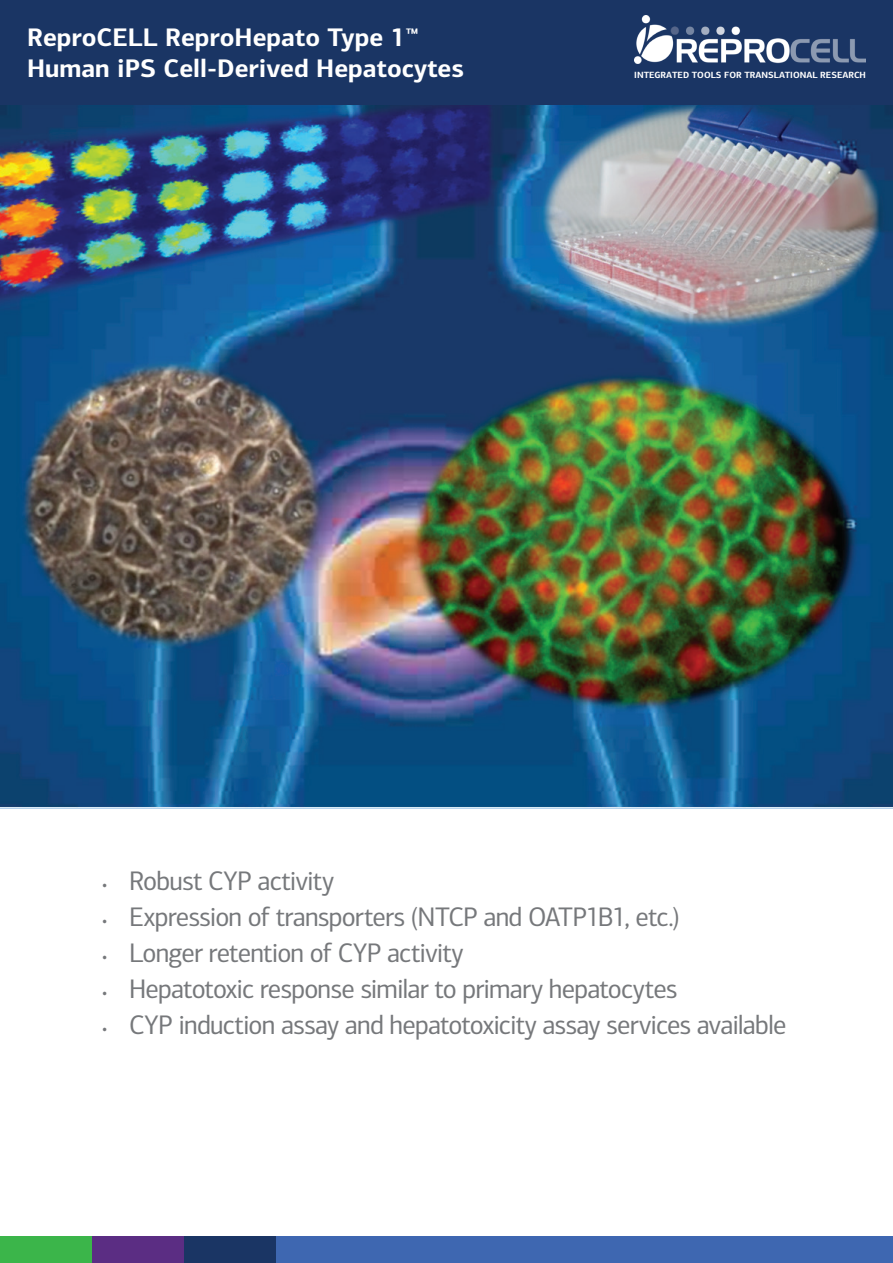
<style>
.page{position:relative;width:893px;height:1263px;background:#fff}
.page>*{position:absolute;margin:0;border:0;box-sizing:border-box;transform-origin:0 0}
.t1{font:27px "Connections";letter-spacing:-.03em;color:#76787b}
.t2{font:700 25.5px/30.8px "Connections";color:#fff}
.t3{font:700 9px "Connections";color:#fff}
.s1{font-size:16.5px}
</style>
<div class="page">
<div style="left:0;top:0;width:893px;height:106px;background:#1a3564"></div>
<img style="left:634px;top:16px;width:232px;height:48px">
<div style="left:92px;top:1236px;width:92px;height:27px;background:#5b2d83"></div>
<div style="left:184px;top:1236px;width:92px;height:27px;background:#1a3564"></div>
<div style="left:276px;top:1236px;width:617px;height:27px;background:#3e67b1"></div>
<div style="left:0;top:1236px;width:92px;height:27px;background:#3bb54a"></div>
<img style="left:0;top:106px;width:893px;height:702px">
<p class="t2" style="left:27px;top:22px;width:439px">ReproCELL ReproHepato Type 1<sup>™<br></sup>Human iPS Cell-Derived Hepatocytes</p>
<p class="t3" style="left:634px;top:69px;width:233px">INTEGRATED TOOLS FOR TRANSLATIONAL RESEARCH</p>
<p class="t1" style="left:102px;top:865px;width:234px"><span class="s1">•</span> Robust CYP activity</p>
<p class="t1" style="left:102px;top:901px;width:580px"><span class="s1">•</span> Expression of transporters (NTCP and OATP1B1, etc.)</p>
<p class="t1" style="left:102px;top:937px;width:363px"><span class="s1">•</span> Longer retention of CYP activity</p>
<p class="t1" style="left:102px;top:973px;width:577px"><span class="s1">•</span> Hepatotoxic response similar to primary hepatocytes</p>
<p class="t1" style="left:102px;top:1009px;width:686px"><span class="s1">•</span> CYP induction assay and hepatotoxicity assay services available</p>
</div>
